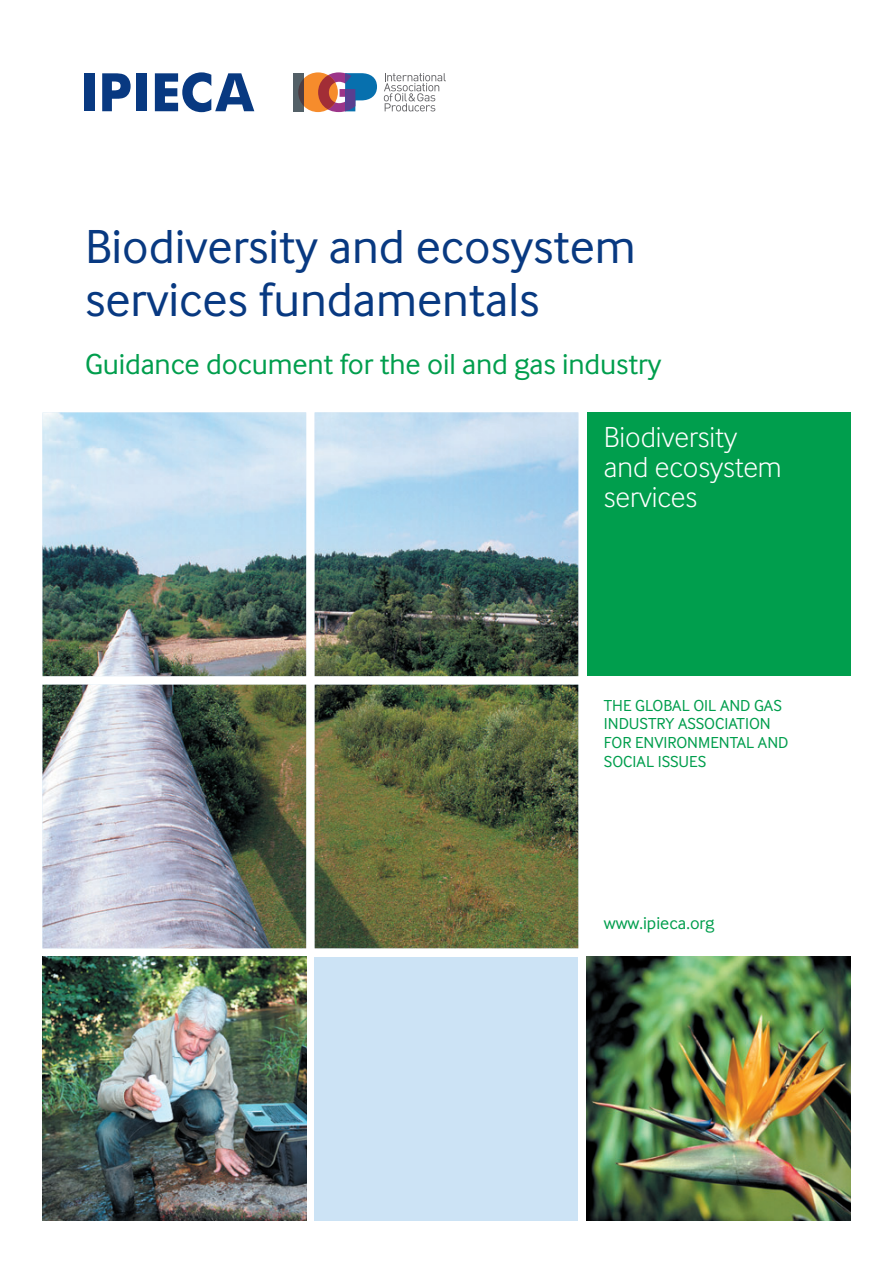
<style>
.page{position:relative;width:893px;height:1263px;background:#fff}
.page>*{position:absolute;margin:0;border:0;box-sizing:border-box;transform-origin:0 0}
.t1{font:49.5px/52.5px "Inter Face";color:#083981}
.t2{font:30px "Inter Face";letter-spacing:-.005em;color:#009e4d}
.t3{font:300 30px/30px "Inter Face";color:#fff}
.t4{font:18px "Inter Face";color:#009e4d}
.t5{font:16.5px/18.8px "Inter Face";color:#009e4d}
</style>
<div class="page">
<div style="left:587px;top:412px;width:263px;height:264px;background:#009e4d"></div>
<div style="left:84px;top:73px;width:11px;height:38px;background:#083981"></div>
<svg style="left:102px;top:73px;width:29px;height:38px"></svg>
<div style="left:136px;top:73px;width:11px;height:38px;background:#083981"></div>
<svg style="left:155px;top:72px;width:99px;height:40px"></svg>
<svg style="left:384px;top:73px;width:62px;height:38px"></svg>
<div style="left:298px;top:72px;width:40px;height:40px;background:#f68c2c;border-radius:50%"></div>
<svg style="left:318px;top:72px;width:59px;height:40px"></svg>
<div style="left:293px;top:73px;width:11px;height:38px;background:#536067"></div>
<svg style="left:298px;top:79px;width:6px;height:27px"></svg>
<img style="left:43px;top:412px;width:535px;height:536px">
<img style="left:587px;top:957px;width:263px;height:263px">
<div style="left:315px;top:957px;width:263px;height:263px;background:#cce3f5"></div>
<img style="left:43px;top:957px;width:263px;height:263px">
<h1 class="t1" style="left:85px;top:219px;width:552px">Biodiversity and ecosystem services fundamentals</h1>
<h2 class="t2" style="left:85px;top:345px;width:578px">Guidance document for the oil and gas industry</h2>
<h2 class="t3" style="left:604px;top:421px;width:179px">Biodiversity and ecosystem services</h2>
<p class="t5" style="left:604px;top:695px;width:186px">THE GLOBAL OIL AND GAS<br>INDUSTRY ASSOCIATION<br>FOR ENVIRONMENTAL AND<br>SOCIAL ISSUES</p>
<p class="t4" style="left:604px;top:911px;width:112px">www.ipieca.org</p>
</div>
